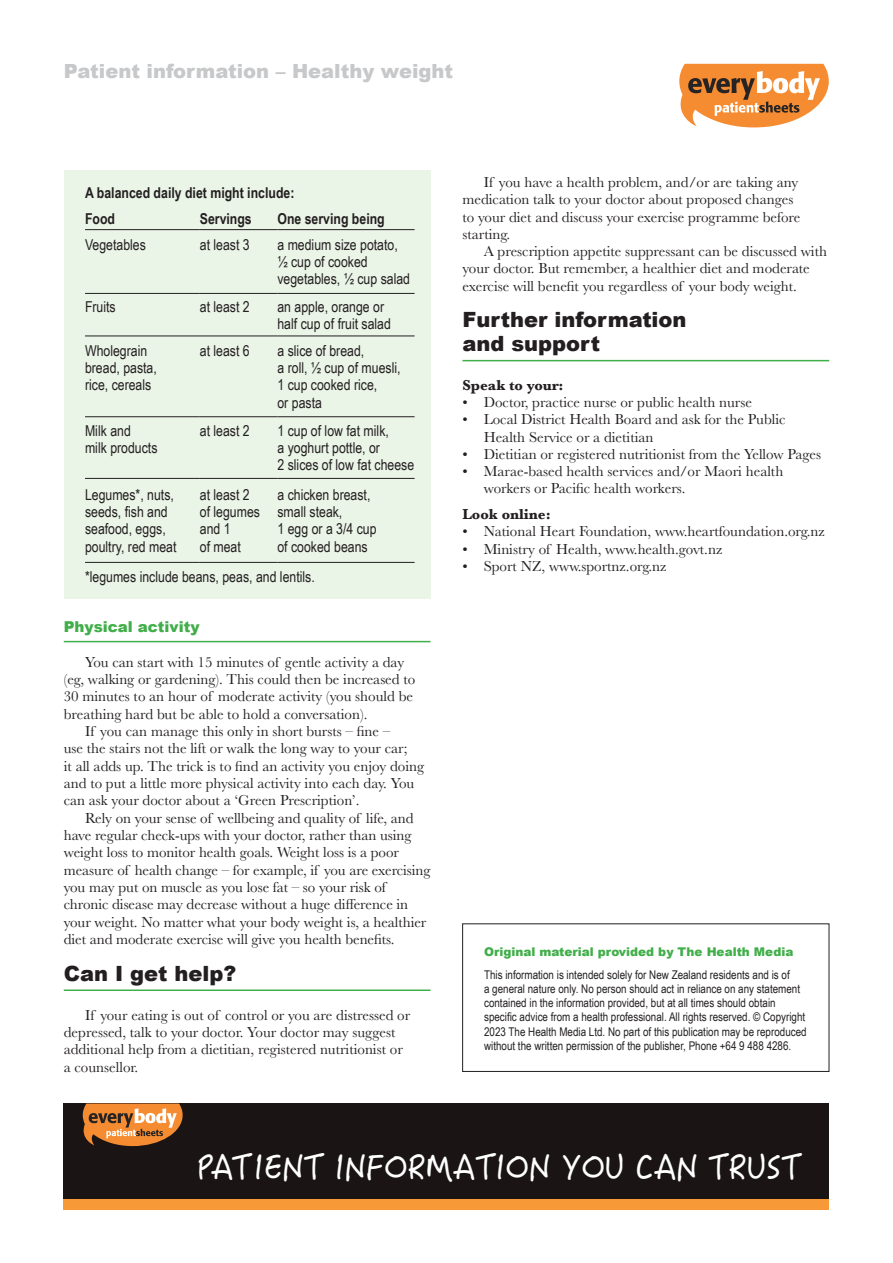
<style>
.page{position:relative;width:893px;height:1263px;background:#fff}
.page>*{position:absolute;margin:0;border:0;box-sizing:border-box;transform-origin:0 0}
.t1{font:32.7px "Hanzi Pen SC W5";color:#fff}
.t2{font:900 21px/24px "Arial";color:#231f20}
.t3{font:900 19.5px "Arial";color:#c7c8ca}
.t4{font:15px/17.2px "Baskerville";color:#231f20}
.t5{font:15px/17.2px "Arial Narrow";color:#231f20}
.t6{font:700 15px/26.4px "Arial Narrow";color:#231f20}
.t7{font:700 15px "Baskerville";color:#231f20}
.t8{font:900 15px "Arial";color:#40ae49}
.t9{font:12px/14.2px "Arial Narrow";color:#231f20}
.t10{font:900 12px "Arial";color:#40ae49}
</style>
<div class="page">
<div style="left:64px;top:1103px;width:765px;height:107px;background:#1a1415"></div>
<div style="left:64px;top:1199px;width:765px;height:11px;background:#f79937"></div>
<svg style="left:83px;top:1103px;width:100px;height:43px"></svg>
<svg style="left:679px;top:64px;width:150px;height:63px"></svg>
<hr style="left:64px;top:641px;width:367px;height:1px;background:#40ae49">
<hr style="left:64px;top:989px;width:367px;height:2px;background:#40ae49">
<hr style="left:462px;top:360px;width:367px;height:1px;background:#40ae49">
<div style="left:64px;top:170px;width:367px;height:428px;background:#eaf4e7"></div>
<hr style="left:85px;top:229px;width:115px;height:1px;background:#231f20">
<hr style="left:200px;top:229px;width:77px;height:1px;background:#231f20">
<hr style="left:277px;top:229px;width:138px;height:1px;background:#231f20">
<hr style="left:85px;top:293px;width:115px;height:1px;background:#231f20">
<hr style="left:200px;top:293px;width:77px;height:1px;background:#231f20">
<hr style="left:277px;top:293px;width:138px;height:1px;background:#231f20">
<hr style="left:85px;top:336px;width:115px;height:1px;background:#231f20">
<hr style="left:200px;top:336px;width:77px;height:1px;background:#231f20">
<hr style="left:277px;top:336px;width:138px;height:1px;background:#231f20">
<hr style="left:85px;top:416px;width:115px;height:1px;background:#231f20">
<hr style="left:200px;top:416px;width:77px;height:1px;background:#231f20">
<hr style="left:277px;top:416px;width:138px;height:1px;background:#231f20">
<hr style="left:85px;top:478px;width:115px;height:1px;background:#231f20">
<hr style="left:200px;top:478px;width:77px;height:1px;background:#231f20">
<hr style="left:277px;top:478px;width:138px;height:1px;background:#231f20">
<hr style="left:85px;top:562px;width:115px;height:1px;background:#231f20">
<hr style="left:200px;top:562px;width:77px;height:1px;background:#231f20">
<hr style="left:277px;top:562px;width:138px;height:1px;background:#231f20">
<h3 class="t3" style="left:64px;top:57px;width:391px">Patient information – Healthy weight</h3>
<p class="t6" style="left:85px;top:179px;width:211px">A balanced daily diet might include:<br>Food</p>
<p class="t6" style="left:200px;top:205px;width:53px">Servings</p>
<p class="t6" style="left:277px;top:205px;width:109px">One serving being</p>
<p class="t5" style="left:85px;top:235px;width:62px">Vegetables</p>
<p class="t5" style="left:200px;top:235px;width:51px">at least 3</p>
<p class="t5" style="left:277px;top:235px;width:134px">a medium size potato, ½ cup of cooked vegetables, ½ cup salad</p>
<p class="t5" style="left:85px;top:297px;width:32px">Fruits</p>
<p class="t5" style="left:200px;top:297px;width:51px">at least 2</p>
<p class="t5" style="left:277px;top:297px;width:115px">an apple, orange or half cup of fruit salad</p>
<p class="t5" style="left:85px;top:341px;width:73px">Wholegrain bread, pasta, rice, cereals</p>
<p class="t5" style="left:200px;top:341px;width:51px">at least 6</p>
<p class="t5" style="left:277px;top:341px;width:125px">a slice of bread,<br>a roll, ½ cup of muesli,<br>1 cup cooked rice,<br>or pasta</p>
<p class="t5" style="left:85px;top:421px;width:74px">Milk and<br>milk products</p>
<p class="t5" style="left:200px;top:421px;width:51px">at least 2</p>
<p class="t5" style="left:277px;top:421px;width:138px">1 cup of low fat milk,<br>a yoghurt pottle, or<br>2 slices of low fat cheese</p>
<p class="t5" style="left:85px;top:485px;width:93px">Legumes*, nuts, seeds, fish and seafood, eggs, poultry, red meat</p>
<p class="t5" style="left:200px;top:485px;width:62px">at least 2 of legumes and 1<br>of meat</p>
<p class="t5" style="left:277px;top:485px;width:101px">a chicken breast, small steak,<br>1 egg or a 3/4 cup of cooked beans</p>
<p class="t5" style="left:85px;top:567px;width:231px">*legumes include beans, peas, and lentils.</p>
<p class="t8" style="left:64px;top:616px;width:137px">Physical activity</p>
<p class="t4" style="left:85px;top:653px;width:321px">You can start with 15 minutes of gentle activity a day</p>
<p class="t4" style="left:64px;top:671px;width:353px">(eg, walking or gardening). This could then be increased to</p>
<p class="t4" style="left:64px;top:688px;width:351px">30 minutes to an hour of moderate activity (you should be</p>
<p class="t4" style="left:64px;top:705px;width:305px">breathing hard but be able to hold a conversation).</p>
<p class="t4" style="left:85px;top:723px;width:307px">If you can manage this only in short bursts – fine –</p>
<p class="t4" style="left:64px;top:740px;width:345px">use the stairs not the lift or walk the long way to your car;</p>
<p class="t4" style="left:64px;top:757px;width:362px">it all adds up. The trick is to find an activity you enjoy doing</p>
<p class="t4" style="left:64px;top:775px;width:352px">and to put a little more physical activity into each day. You</p>
<p class="t4" style="left:64px;top:792px;width:297px">can ask your doctor about a ‘Green Prescription’.</p>
<p class="t4" style="left:85px;top:809px;width:330px">Rely on your sense of wellbeing and quality of life, and</p>
<p class="t4" style="left:64px;top:827px;width:349px">have regular check-ups with your doctor, rather than using</p>
<p class="t4" style="left:64px;top:844px;width:337px">weight loss to monitor health goals. Weight loss is a poor</p>
<p class="t4" style="left:64px;top:861px;width:368px">measure of health change – for example, if you are exercising</p>
<p class="t4" style="left:64px;top:879px;width:324px">you may put on muscle as you lose fat – so your risk of</p>
<p class="t4" style="left:64px;top:896px;width:346px">chronic disease may decrease without a huge difference in</p>
<p class="t4" style="left:64px;top:913px;width:364px">your weight. No matter what your body weight is, a healthier</p>
<p class="t4" style="left:64px;top:931px;width:332px">diet and moderate exercise will give you health benefits.</p>
<h2 class="t2" style="left:64px;top:961px;width:174px">Can I get help?</h2>
<p class="t4" style="left:64px;top:1006px;width:348px;text-indent:21px">If your eating is out of control or you are distressed or depressed, talk to your doctor. Your doctor may suggest additional help from a dietitian, registered nutritionist or a counsellor.</p>
<p class="t4" style="left:462px;top:174px;width:340px;text-indent:21px">If you have a health problem, and/or are taking any medication talk to your doctor about proposed changes to your diet and discuss your exercise programme before starting.</p>
<p class="t4" style="left:462px;top:243px;width:366px;text-indent:21px">A prescription appetite suppressant can be discussed with your doctor. But remember, a healthier diet and moderate exercise will benefit you regardless of your body weight.</p>
<h2 class="t2" style="left:462px;top:307px;width:226px">Further information and support</h2>
<p class="t7" style="left:462px;top:375px;width:103px">Speak to your:</p>
<p class="t4" style="left:462px;top:394px;width:291px">• Doctor, practice nurse or public health nurse</p>
<p class="t4" style="left:484px;top:411px;width:303px;text-indent:-21px">• Local District Health Board and ask for the Public<br>Health Service or a dietitian</p>
<p class="t4" style="left:462px;top:446px;width:360px">• Dietitian or registered nutritionist from the Yellow Pages</p>
<p class="t4" style="left:484px;top:463px;width:301px;text-indent:-21px">• Marae-based health services and/or Maori health workers or Pacific health workers.</p>
<p class="t7" style="left:462px;top:504px;width:90px">Look online:</p>
<p class="t4" style="left:462px;top:523px;width:364px">• National Heart Foundation, www.heartfoundation.org.nz</p>
<p class="t4" style="left:462px;top:540px;width:261px">• Ministry of Health, www.health.govt.nz</p>
<p class="t4" style="left:462px;top:558px;width:206px">• Sport NZ, www.sportnz.org.nz</p>
<p class="t10" style="left:484px;top:943px;width:311px">Original material provided by The Health Media</p>
<p class="t9" style="left:484px;top:967px;width:324px">This information is intended solely for New Zealand residents and is of<br>a general nature only. No person should act in reliance on any statement contained in the information provided, but at all times should obtain specific advice from a health professional. All rights reserved. © Copyright 2023 The Health Media Ltd. No part of this publication may be reproduced without the written permission of the publisher, Phone +64 9 488 4286.</p>
<h1 class="t1" style="left:197px;top:1146px;width:606px">PATIENT INFORMATION YOU CAN TRUST</h1>
</div>
